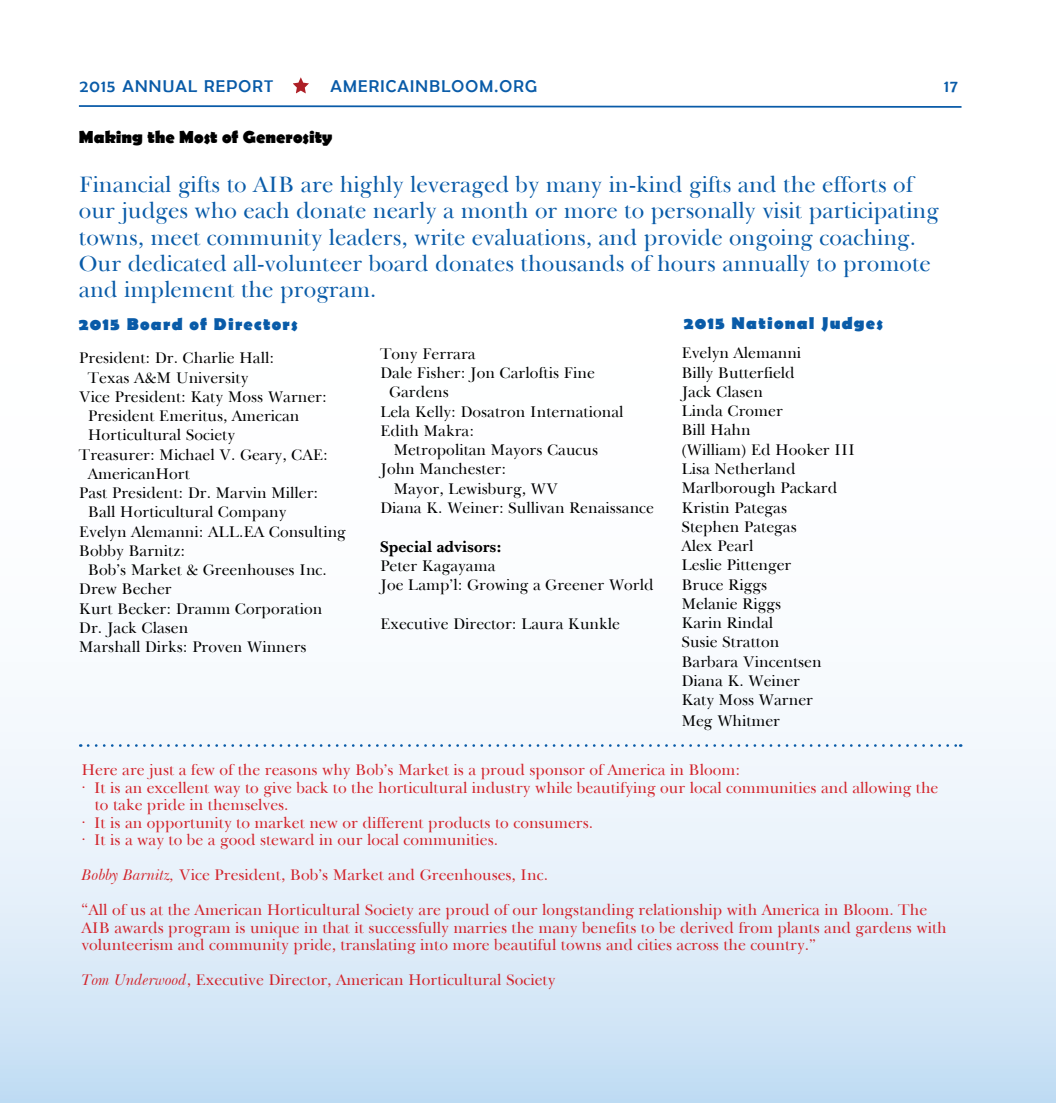
<style>
.page{position:relative;width:1056px;height:1103px;background:#fff}
.page>*{position:absolute;margin:0;border:0;box-sizing:border-box;transform-origin:0 0}
.t1{font:22.75px/26.2px "Baskerton Regular SWFTE";color:#095ba8}
.t2{font:700 17.5px "Berlin Sans FB";color:#000}
.t3{font:700 17.15px "Berlin Sans FB";letter-spacing:.07em;color:#095ba8}
.t4{font:17.15px "Berlin Sans FB";letter-spacing:.07em;color:#095ba8}
.t5{font:15.75px/19.2px "Baskerton Regular SWFTE";color:#000}
.t6{font:15.75px/17.5px "Baskerton Regular SWFTE";color:#d2232a}
.t7{font:15.75px "Baskerton Bold SWFTE";color:#000}
.s1{font-family:"Baskerton Italic SWFTE"}
</style>
<div class="page">
<svg style="left:0;top:714px;width:1055px;height:388px"></svg>
<svg style="left:78px;top:77px;width:884px;height:31px"></svg>
<svg style="left:88px;top:744px;width:873px;height:3px"></svg>
<p class="t4" style="left:80px;top:76px;width:195px">2015 ANNUAL REPORT</p>
<p class="t4" style="left:330px;top:76px;width:208px">AMERICAINBLOOM.ORG</p>
<p class="t4" style="left:943px;top:76px;width:15px">17</p>
<p class="t2" style="left:79px;top:127px;width:255px">Making the Most of Generosity</p>
<p class="t1" style="left:79px;top:171px;width:861px">Financial gifts to AIB are highly leveraged by many in-kind gifts and the efforts of our judges who each donate nearly a month or more to personally visit participating towns, meet community leaders, write evaluations, and provide ongoing coaching.<br>Our dedicated all-volunteer board donates thousands of hours annually to promote and implement the program.</p>
<p class="t3" style="left:79px;top:314px;width:220px">2015 Board of Directors</p>
<p class="t5" style="left:79px;top:348px;width:197px">President: Dr. Charlie Hall:</p>
<p class="t5" style="left:88px;top:368px;width:162px">Texas A&amp;M University</p>
<p class="t5" style="left:79px;top:387px;width:249px">Vice President: Katy Moss Warner:</p>
<p class="t5" style="left:88px;top:406px;width:213px">President Emeritus, American</p>
<p class="t5" style="left:88px;top:425px;width:149px">Horticultural Society</p>
<p class="t5" style="left:79px;top:445px;width:250px">Treasurer: Michael V. Geary, CAE:</p>
<p class="t5" style="left:88px;top:464px;width:104px">AmericanHort</p>
<p class="t5" style="left:79px;top:483px;width:241px">Past President: Dr. Marvin Miller:</p>
<p class="t5" style="left:88px;top:502px;width:200px">Ball Horticultural Company</p>
<p class="t5" style="left:79px;top:521px;width:268px">Evelyn Alemanni: ALL.EA Consulting</p>
<p class="t5" style="left:79px;top:541px;width:108px">Bobby Barnitz:</p>
<p class="t5" style="left:88px;top:560px;width:240px">Bob’s Market &amp; Greenhouses Inc.</p>
<p class="t5" style="left:79px;top:579px;width:94px">Drew Becher</p>
<p class="t5" style="left:79px;top:598px;width:245px">Kurt Becker: Dramm Corporation</p>
<p class="t5" style="left:79px;top:618px;width:111px">Dr. Jack Clasen</p>
<p class="t5" style="left:79px;top:637px;width:229px">Marshall Dirks: Proven Winners</p>
<p class="t5" style="left:380px;top:344px;width:97px">Tony Ferrara</p>
<p class="t5" style="left:380px;top:363px;width:216px">Dale Fisher: Jon Carloftis Fine</p>
<p class="t5" style="left:389px;top:382px;width:61px">Gardens</p>
<p class="t5" style="left:380px;top:402px;width:245px">Lela Kelly: Dosatron International</p>
<p class="t5" style="left:380px;top:421px;width:95px">Edith Makra:</p>
<p class="t5" style="left:393px;top:440px;width:206px">Metropolitan Mayors Caucus</p>
<p class="t5" style="left:380px;top:459px;width:128px">John Manchester:</p>
<p class="t5" style="left:393px;top:479px;width:166px">Mayor, Lewisburg, WV</p>
<p class="t5" style="left:380px;top:498px;width:275px">Diana K. Weiner: Sullivan Renaissance</p>
<p class="t7" style="left:380px;top:536px;width:123px">Special advisors:</p>
<p class="t5" style="left:380px;top:556px;width:275px">Peter Kagayama<br>Joe Lamp’l: Growing a Greener World</p>
<p class="t5" style="left:380px;top:613px;width:241px">Executive Director: Laura Kunkle</p>
<p class="t3" style="left:683px;top:313px;width:201px">2015 National Judges</p>
<p class="t5" style="left:681px;top:343px;width:175px">Evelyn Alemanni<br>Billy Butterfield<br>Jack Clasen<br>Linda Cromer<br>Bill Hahn<br>(William) Ed Hooker III<br>Lisa Netherland<br>Marlborough Packard<br>Kristin Pategas<br>Stephen Pategas<br>Alex Pearl<br>Leslie Pittenger<br>Bruce Riggs<br>Melanie Riggs<br>Karin Rindal<br>Susie Stratton<br>Barbara Vincentsen<br>Diana K. Weiner<br>Katy Moss Warner</p>
<p class="t5" style="left:681px;top:711px;width:100px">Meg Whitmer</p>
<p class="t6" style="left:81px;top:761px;width:660px">Here are just a few of the reasons why Bob’s Market is a proud sponsor of America in Bloom:</p>
<p class="t6" style="left:95px;top:778px;width:845px;text-indent:-13px">• It is an excellent way to give back to the horticultural industry while beautifying our local communities and allowing the to take pride in themselves.</p>
<p class="t6" style="left:81px;top:813px;width:513px">• It is an opportunity to market new or different products to consumers.</p>
<p class="t6" style="left:81px;top:831px;width:418px">• It is a way to be a good steward in our local communities.</p>
<p class="t6" style="left:81px;top:866px;width:468px"><span class="s1">Bobby Barnitz,</span> Vice President, Bob’s Market and Greenhouses, Inc.</p>
<p class="t6" style="left:81px;top:901px;width:866px">“All of us at the American Horticultural Society are proud of our longstanding relationship with America in Bloom. The<br>AIB awards program is unique in that it successfully marries the many benefits to be derived from plants and gardens with volunteerism and community pride, translating into more beautiful towns and cities across the country.”</p>
<p class="t6" style="left:81px;top:971px;width:475px"><span class="s1">Tom Underwood</span>, Executive Director, American Horticultural Society</p>
</div>
